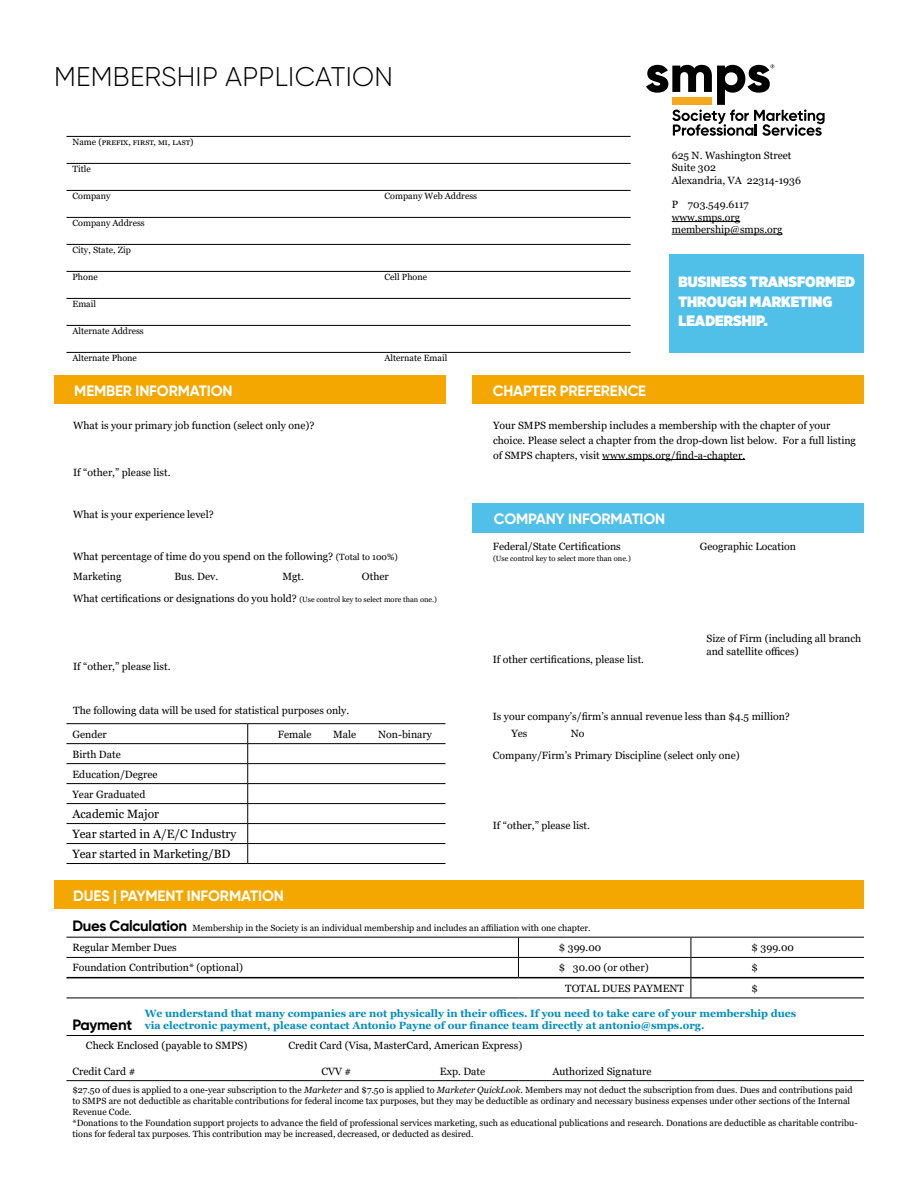
<style>
.page{position:relative;width:918px;height:1188px;background:#fff}
.page>*{position:absolute;margin:0;border:0;box-sizing:border-box;transform-origin:0 0}
.t1{font:300 27px "Gilroy";letter-spacing:.01em;color:#000}
.t2{font:700 15px "Gilroy";letter-spacing:-.01em;color:#fff}
.t3{font:900 15px/19.5px "Gotham Narrow";color:#fff}
.t4{font:700 15px "Gilroy";letter-spacing:-.02em;color:#000}
.t5{font:12px/20px "Georgia";color:#000}
.t6{font:10.5px/12.6px "Georgia";color:#000}
.t7{font:700 10.5px/12.6px "Georgia";color:#008dbf}
.t8{font:9px/10.8px "Georgia";color:#000}
.t9{font:9px "Georgia";letter-spacing:.035em;color:#000}
.t10{font:7.5px "Georgia";color:#000}
.s1{font-size:9px}
.s2{font-size:7.5px}
.s3{font-family:"Gilroy";font-weight:700;font-size:15px}
.s4{font-style:italic}
</style>
<div class="page">
<hr style="left:66px;top:136px;width:565px;height:1px;background:#000">
<hr style="left:66px;top:163px;width:565px;height:1px;background:#000">
<hr style="left:66px;top:190px;width:565px;height:1px;background:#000">
<hr style="left:66px;top:217px;width:565px;height:1px;background:#000">
<hr style="left:66px;top:244px;width:565px;height:1px;background:#000">
<hr style="left:66px;top:271px;width:565px;height:1px;background:#000">
<hr style="left:66px;top:298px;width:565px;height:1px;background:#000">
<hr style="left:66px;top:325px;width:565px;height:1px;background:#000">
<hr style="left:66px;top:352px;width:565px;height:1px;background:#000">
<div style="left:54px;top:376px;width:392px;height:28px;background:#f4a700"></div>
<div style="left:472px;top:376px;width:392px;height:28px;background:#f4a700"></div>
<div style="left:54px;top:880px;width:810px;height:29px;background:#f4a700"></div>
<hr style="left:66px;top:957px;width:452px;height:1px;background:#000">
<hr style="left:518px;top:957px;width:173px;height:1px;background:#000">
<svg style="left:518px;top:938px;width:1px;height:39px"></svg>
<hr style="left:691px;top:957px;width:173px;height:1px;background:#000">
<svg style="left:691px;top:938px;width:1px;height:60px"></svg>
<hr style="left:66px;top:998px;width:452px;height:1px;background:#000">
<hr style="left:518px;top:998px;width:173px;height:1px;background:#000">
<hr style="left:691px;top:998px;width:173px;height:1px;background:#000">
<hr style="left:66px;top:1035px;width:452px;height:1px;background:#000">
<hr style="left:518px;top:1035px;width:173px;height:1px;background:#000">
<hr style="left:691px;top:1035px;width:173px;height:1px;background:#000">
<hr style="left:66px;top:977px;width:452px;height:1px;background:#000">
<hr style="left:518px;top:977px;width:173px;height:1px;background:#000">
<hr style="left:691px;top:977px;width:173px;height:1px;background:#000">
<hr style="left:66px;top:937px;width:452px;height:1px;background:#000">
<hr style="left:518px;top:937px;width:173px;height:1px;background:#000">
<hr style="left:691px;top:937px;width:173px;height:1px;background:#000">
<hr style="left:66px;top:1080px;width:452px;height:1px;background:#000">
<hr style="left:518px;top:1080px;width:173px;height:1px;background:#000">
<hr style="left:691px;top:1080px;width:173px;height:1px;background:#000">
<hr style="left:602px;top:459px;width:143px;height:1px;background:#000">
<svg style="left:646px;top:64px;width:179px;height:72px"></svg>
<hr style="left:672px;top:221px;width:68px;height:1px;background:#000">
<hr style="left:672px;top:234px;width:111px;height:1px;background:#000">
<hr style="left:66px;top:723px;width:182px;height:1px;background:#000">
<hr style="left:248px;top:723px;width:197px;height:1px;background:#000">
<hr style="left:66px;top:743px;width:182px;height:1px;background:#000">
<hr style="left:248px;top:743px;width:197px;height:1px;background:#000">
<hr style="left:66px;top:763px;width:182px;height:1px;background:#000">
<hr style="left:248px;top:763px;width:197px;height:1px;background:#000">
<hr style="left:66px;top:783px;width:182px;height:1px;background:#000">
<hr style="left:248px;top:783px;width:197px;height:1px;background:#000">
<hr style="left:66px;top:803px;width:182px;height:1px;background:#000">
<hr style="left:248px;top:803px;width:197px;height:1px;background:#000">
<hr style="left:66px;top:823px;width:182px;height:1px;background:#000">
<hr style="left:248px;top:823px;width:197px;height:1px;background:#000">
<hr style="left:66px;top:843px;width:182px;height:1px;background:#000">
<hr style="left:248px;top:843px;width:197px;height:1px;background:#000">
<svg style="left:247px;top:724px;width:1px;height:139px"></svg>
<hr style="left:66px;top:863px;width:182px;height:1px;background:#000">
<hr style="left:248px;top:863px;width:197px;height:1px;background:#000">
<div style="left:472px;top:503px;width:392px;height:29px;background:#50c0e8"></div>
<div style="left:669px;top:254px;width:195px;height:99px;background:#50c0e8"></div>
<h1 class="t1" style="left:54px;top:60px;width:340px">MEMBERSHIP APPLICATION</h1>
<p class="t9" style="left:72px;top:137px;width:123px">Name (prefix, first, mi, last)</p>
<p class="t8" style="left:72px;top:164px;width:20px">Title</p>
<p class="t8" style="left:72px;top:191px;width:39px">Company</p>
<p class="t8" style="left:384px;top:191px;width:94px">Company Web Address</p>
<p class="t8" style="left:72px;top:218px;width:74px">Company Address</p>
<p class="t8" style="left:72px;top:245px;width:60px">City, State, Zip</p>
<p class="t8" style="left:72px;top:272px;width:27px">Phone</p>
<p class="t8" style="left:384px;top:272px;width:44px">Cell Phone</p>
<p class="t8" style="left:72px;top:299px;width:25px">Email</p>
<p class="t8" style="left:72px;top:326px;width:73px">Alternate Address</p>
<p class="t8" style="left:72px;top:353px;width:66px">Alternate Phone</p>
<p class="t8" style="left:384px;top:353px;width:64px">Alternate Email</p>
<h2 class="t2" style="left:74px;top:382px;width:160px">MEMBER INFORMATION</h2>
<h2 class="t2" style="left:493px;top:382px;width:155px">CHAPTER PREFERENCE</h2>
<p class="t6" style="left:672px;top:149px;width:131px">625 N. Washington Street<br>Suite 302<br>Alexandria, VA 22314-1936</p>
<p class="t6" style="left:672px;top:198px;width:112px">P 703.549.6117 www.smps.org membership@smps.org</p>
<h2 class="t3" style="left:679px;top:272px;width:178px">BUSINESS TRANSFORMED<br>THROUGH MARKETING<br>LEADERSHIP.</h2>
<p class="t6" style="left:73px;top:419px;width:243px">What is your primary job function (select only one)?</p>
<p class="t6" style="left:73px;top:466px;width:99px">If “other,” please list.</p>
<p class="t6" style="left:73px;top:508px;width:142px">What is your experience level?</p>
<p class="t6" style="left:73px;top:547px;width:326px;line-height:19.4px">What percentage of time do you spend on the following? <span class="s1">(Total to 100%)<br></span>Marketing</p>
<p class="t6" style="left:174px;top:570px;width:45px">Bus. Dev.</p>
<p class="t6" style="left:282px;top:570px;width:23px">Mgt.</p>
<p class="t6" style="left:362px;top:570px;width:28px">Other</p>
<p class="t6" style="left:73px;top:592px;width:365px">What certifications or designations do you hold? <span class="s2">(Use control key to select more than one.)</span></p>
<p class="t6" style="left:73px;top:660px;width:99px">If “other,” please list.</p>
<p class="t6" style="left:73px;top:704px;width:278px">The following data will be used for statistical purposes only.</p>
<p class="t6" style="left:72px;top:728px;width:36px">Gender</p>
<p class="t6" style="left:278px;top:728px;width:35px">Female</p>
<p class="t6" style="left:333px;top:728px;width:25px">Male</p>
<p class="t6" style="left:378px;top:728px;width:55px">Non-binary</p>
<p class="t6" style="left:72px;top:744px;width:87px;line-height:20px">Birth Date<br>Education/Degree<br>Year Graduated</p>
<p class="t5" style="left:72px;top:804px;width:165px">Academic Major<br>Year started in A/E/C Industry<br>Year started in Marketing/BD</p>
<p class="t6" style="left:493px;top:418px;width:364px;line-height:15px">Your SMPS membership includes a membership with the chapter of your choice. Please select a chapter from the drop-down list below. For a full listing of SMPS chapters, visit www.smps.org/find-a-chapter.</p>
<h2 class="t2" style="left:494px;top:509px;width:173px">COMPANY INFORMATION</h2>
<p class="t6" style="left:493px;top:540px;width:130px">Federal/State Certifications</p>
<p class="t10" style="left:493px;top:554px;width:139px">(Use control key to select more than one.)</p>
<p class="t6" style="left:493px;top:653px;width:153px">If other certifications, please list.</p>
<p class="t6" style="left:700px;top:540px;width:98px">Geographic Location</p>
<p class="t6" style="left:706px;top:632px;width:156px">Size of Firm (including all branch and satellite offices)</p>
<p class="t6" style="left:511px;top:709px;width:280px;line-height:16.6px;text-indent:-19px">Is your company’s/firm’s annual revenue less than $4.5 million?<br>Yes</p>
<p class="t6" style="left:571px;top:727px;width:15px">No</p>
<p class="t6" style="left:493px;top:750px;width:249px">Company/Firm’s Primary Discipline (select only one)</p>
<p class="t6" style="left:493px;top:819px;width:99px">If “other,” please list.</p>
<h2 class="t2" style="left:73px;top:886px;width:212px">DUES | PAYMENT INFORMATION</h2>
<p class="t8" style="left:72px;top:923px;width:520px"><span class="s3">Dues Calculation</span> Membership in the Society is an individual membership and includes an affiliation with one chapter.</p>
<p class="t6" style="left:72px;top:941px;width:106px">Regular Member Dues</p>
<p class="t6" style="left:559px;top:941px;width:44px">$ 399.00</p>
<p class="t6" style="left:752px;top:941px;width:44px">$ 399.00</p>
<p class="t6" style="left:72px;top:962px;width:172px">Foundation Contribution* (optional)</p>
<p class="t6" style="left:559px;top:962px;width:91px">$ 30.00 (or other)</p>
<p class="t6" style="left:752px;top:962px;width:8px">$</p>
<p class="t6" style="left:565px;top:982px;width:120px">TOTAL DUES PAYMENT</p>
<p class="t6" style="left:752px;top:982px;width:8px">$</p>
<h2 class="t4" style="left:72px;top:1015px;width:61px">Payment</h2>
<p class="t6" style="left:86px;top:1040px;width:163px">Check Enclosed (payable to SMPS)</p>
<p class="t6" style="left:288px;top:1040px;width:235px">Credit Card (Visa, MasterCard, American Express)</p>
<p class="t6" style="left:72px;top:1065px;width:65px">Credit Card #</p>
<p class="t6" style="left:321px;top:1065px;width:32px">CVV #</p>
<p class="t6" style="left:440px;top:1065px;width:47px">Exp. Date</p>
<p class="t6" style="left:553px;top:1065px;width:100px">Authorized Signature</p>
<p class="t8" style="left:72px;top:1085px;width:787px">$27.50 of dues is applied to a one-year subscription to the <span class="s4">Marketer</span> and $7.50 is applied to <span class="s4">Marketer QuickLook</span>. Members may not deduct the subscription from dues. Dues and contributions paid to SMPS are not deductible as charitable contributions for federal income tax purposes, but they may be deductible as ordinary and necessary business expenses under other sections of the Internal Revenue Code.<br>*Donations to the Foundation support projects to advance the field of professional services marketing, such as educational publications and research. Donations are deductible as charitable contribu&shy;tions for federal tax purposes. This contribution may be increased, decreased, or deducted as desired.</p>
<p class="t7" style="left:145px;top:1007px;width:653px">We understand that many companies are not physically in their offices. If you need to take care of your membership dues via electronic payment, please contact Antonio Payne of our finance team directly at antonio@smps.org.</p>
</div>
